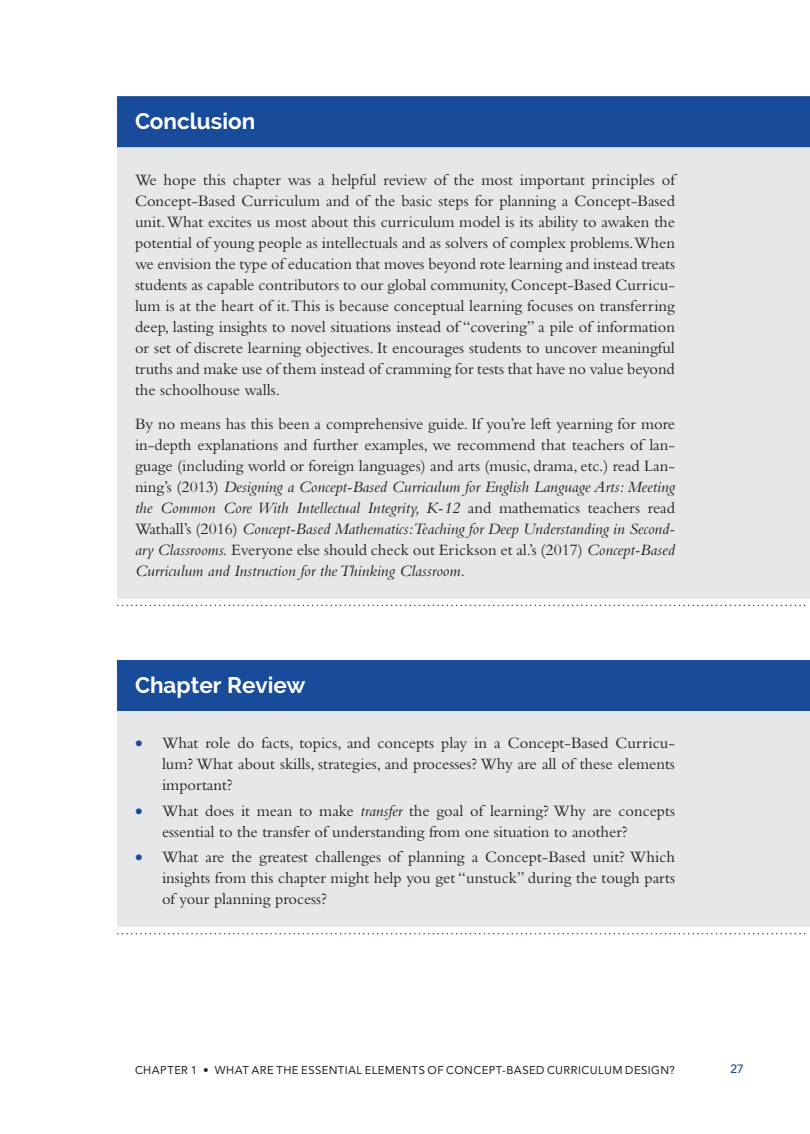
<style>
.page{position:relative;width:810px;height:1134px;background:#fff}
.page>*{position:absolute;margin:0;border:0;box-sizing:border-box;transform-origin:0 0}
.EH_H1{font:700 22.5px "Raleway";color:#fff}
.T1{font:16.5px/21px "Bembo Std";color:#231f20;text-align:justify}
.t1{font:500 12px "Avenir LT Std";color:#194b9b}
.t2{font:11.25px "Avenir LT Std";letter-spacing:.04em;color:#231f20}
.s1{font-style:italic}
.s2{color:#194b9b}
</style>
<div class="page">
<div style="left:117px;top:147px;width:693px;height:451px;background:#e6e7e9"></div>
<div style="left:117px;top:96px;width:693px;height:51px;background:#194b9b"></div>
<svg style="left:118px;top:605px;width:688px;height:1px"></svg>
<div style="left:117px;top:711px;width:693px;height:216px;background:#e6e7e9"></div>
<div style="left:117px;top:660px;width:693px;height:51px;background:#194b9b"></div>
<svg style="left:118px;top:933px;width:688px;height:1px"></svg>
<p class="EH_H1" style="left:135px;top:108px;width:122px">Conclusion</p>
<p class="T1" style="left:135px;top:169px;width:542px">We hope this chapter was a helpful review of the most important principles of Concept-Based Curriculum and of the basic steps for planning a Concept-Based unit. What excites us most about this curriculum model is its ability to awaken the potential of young people as intellectuals and as solvers of complex problems.When we envision the type of education that moves beyond rote learning and instead treats students as capable contributors to our global community, Concept-Based Curricu&shy;lum is at the heart of it. This is because conceptual learning focuses on transferring deep, lasting insights to novel situations instead of “covering” a pile of information or set of discrete learning objectives. It encourages students to uncover meaningful truths and make use of them instead of cramming for tests that have no value beyond the schoolhouse walls.</p>
<p class="T1" style="left:135px;top:413px;width:542px">By no means has this been a comprehensive guide. If you’re left yearning for more in-depth explanations and further examples, we recommend that teachers of lan&shy;guage (including world or foreign languages) and arts (music, drama, etc.) read Lan&shy;ning’s (2013) <span class="s1">Designing a Concept-Based Curriculum for English Language Arts: Meeting the Common Core With Intellectual Integrity, K-12</span> and mathematics teachers read Wathall’s (2016) <span class="s1">Concept-Based Mathematics: Teaching for Deep Understanding in Second&shy;ary Classrooms.</span> Everyone else should check out Erickson et al.’s (2017) <span class="s1">Concept-Based Curriculum and Instruction for the Thinking Classroom.</span></p>
<p class="EH_H1" style="left:135px;top:672px;width:172px">Chapter Review</p>
<p class="T1" style="left:162px;top:733px;width:514px;text-indent:-27px"><span class="s2">•</span> What role do facts, topics, and concepts play in a Concept-Based Curricu&shy;lum? What about skills, strategies, and processes? Why are all of these elements important?</p>
<p class="T1" style="left:162px;top:800px;width:515px;text-indent:-27px"><span class="s2">•</span> What does it mean to make <span class="s1">transfer</span> the goal of learning? Why are concepts essential to the transfer of understanding from one situation to another?</p>
<p class="T1" style="left:162px;top:847px;width:515px;text-indent:-27px"><span class="s2">•</span> What are the greatest challenges of planning a Concept-Based unit? Which insights from this chapter might help you get “unstuck” during the tough parts of your planning process?</p>
<p class="t2" style="left:135px;top:1063px;width:542px">CHAPTER 1 • WHAT ARE THE ESSENTIAL ELEMENTS OF CONCEPT-BASED CURRICULUM DESIGN?</p>
<p class="t1" style="left:731px;top:1062px;width:15px">27</p>
</div>
